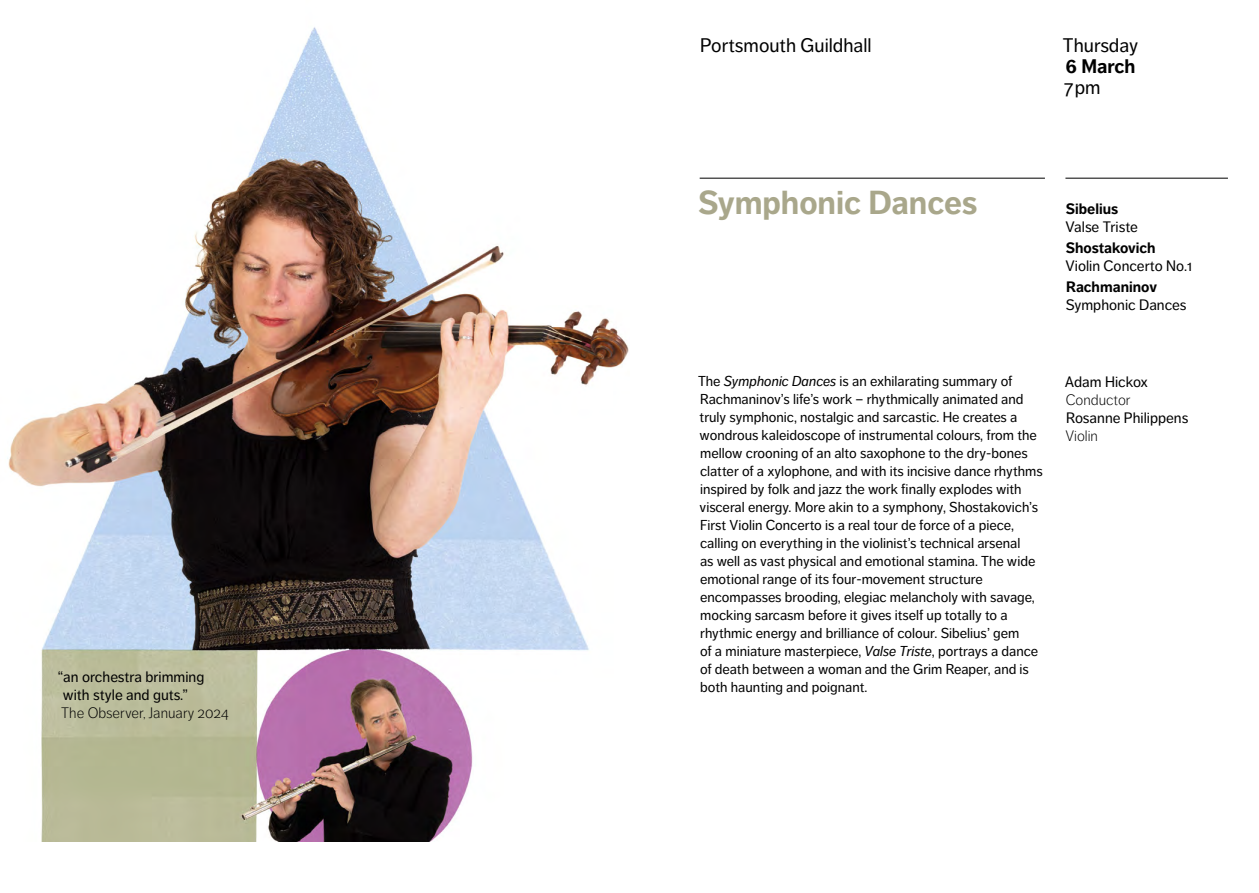
<style>
.page{position:relative;width:1259px;height:893px;background:#fff}
.page>*{position:absolute;margin:0;border:0;box-sizing:border-box;transform-origin:0 0}
.t1{font:700 33px "Dagny Pro";color:#a9a78b}
.t2{font:19.5px "Dagny Pro";color:#000}
.t3{font:700 19.5px "Dagny Pro";color:#000}
.t4{font:15px/18px "Dagny Pro";color:#000}
.t5{font:300 15px "Dagny Pro";color:#000}
.t6{font:700 15px "Dagny Pro";color:#000}
.t7{font:14.25px/18px "Dagny Pro";color:#000}
.s1{font-style:italic}
</style>
<div class="page">
<img style="left:7px;top:27px;width:622px;height:621px">
<hr style="left:699px;top:178px;width:346px;height:1px;background:#000">
<hr style="left:1065px;top:178px;width:163px;height:1px;background:#000">
<svg style="left:41px;top:648px;width:548px;height:194px"></svg>
<p class="t4" style="left:63px;top:668px;width:143px;text-indent:-5px">“an orchestra brimming with style and guts.”</p>
<p class="t5" style="left:61px;top:704px;width:169px">The Observer, January 2024</p>
<h2 class="t2" style="left:700px;top:34px;width:173px">Portsmouth Guildhall</h2>
<h2 class="t2" style="left:1063px;top:34px;width:77px">Thursday</h2>
<h2 class="t3" style="left:1066px;top:55px;width:71px">6 March</h2>
<h2 class="t2" style="left:1064px;top:76px;width:38px">7pm</h2>
<h1 class="t1" style="left:698px;top:183px;width:281px">Symphonic Dances</h1>
<p class="t6" style="left:1065px;top:200px;width:54px">Sibelius</p>
<p class="t4" style="left:1065px;top:217px;width:74px">Valse Triste</p>
<p class="t6" style="left:1065px;top:239px;width:91px">Shostakovich</p>
<p class="t4" style="left:1065px;top:256px;width:128px">Violin Concerto No.1</p>
<p class="t6" style="left:1066px;top:278px;width:92px">Rachmaninov</p>
<p class="t4" style="left:1065px;top:295px;width:122px">Symphonic Dances</p>
<p class="t7" style="left:698px;top:372px;width:346px">The <span class="s1">Symphonic Dances</span> is an exhilarating summary of Rachmaninov’s life’s work – rhythmically animated and truly symphonic, nostalgic and sarcastic. He creates a wondrous kaleidoscope of instrumental colours, from the mellow crooning of an alto saxophone to the dry-bones clatter of a xylophone, and with its incisive dance rhythms inspired by folk and jazz the work finally explodes with visceral energy. More akin to a symphony, Shostakovich’s First Violin Concerto is a real tour de force of a piece, calling on everything in the violinist’s technical arsenal<br>as well as vast physical and emotional stamina. The wide emotional range of its four-movement structure encompasses brooding, elegiac melancholy with savage, mocking sarcasm before it gives itself up totally to a rhythmic energy and brilliance of colour. Sibelius’ gem<br>of a miniature masterpiece, <span class="s1">Valse Triste</span>, portrays a dance of death between a woman and the Grim Reaper, and is both haunting and poignant.</p>
<p class="t4" style="left:1065px;top:373px;width:85px">Adam Hickox</p>
<p class="t5" style="left:1065px;top:391px;width:66px">Conductor</p>
<p class="t4" style="left:1066px;top:409px;width:124px">Rosanne Philippens</p>
<p class="t5" style="left:1065px;top:427px;width:34px">Violin</p>
</div>
